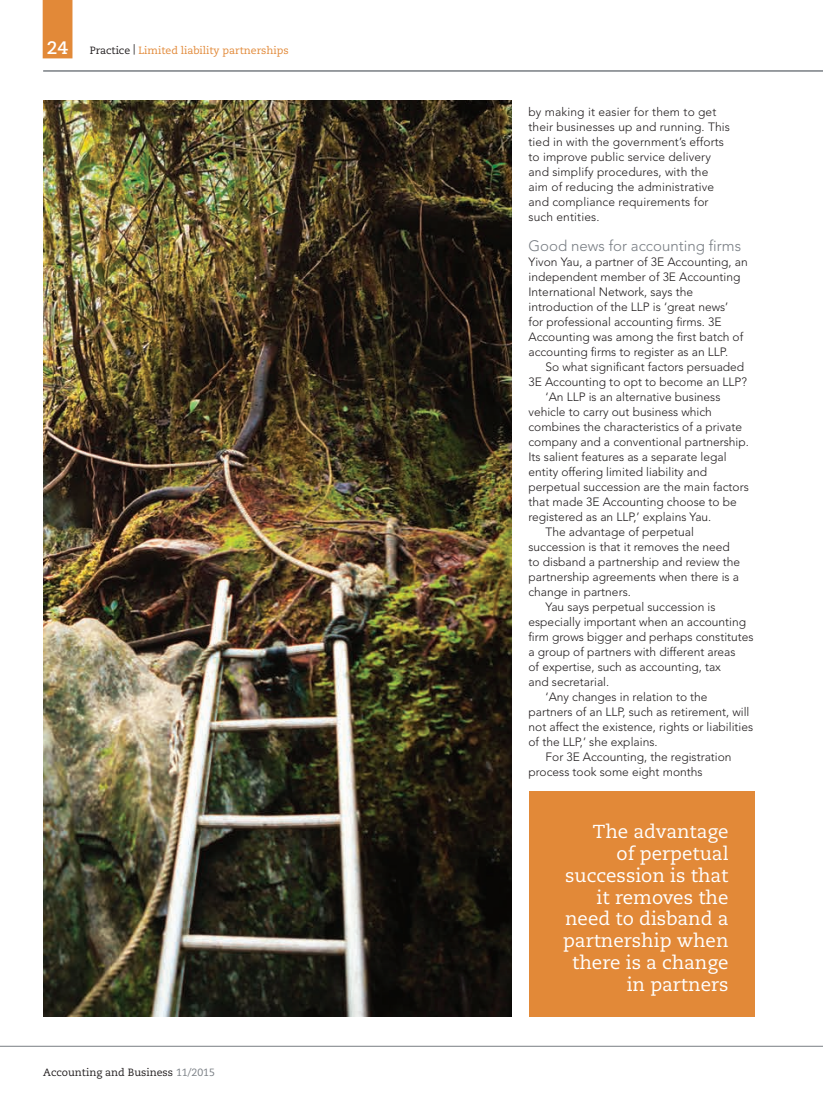
<style>
.page{position:relative;width:823px;height:1104px;background:#fff}
.page>*{position:absolute;margin:0;border:0;box-sizing:border-box;transform-origin:0 0}
.t1{font:18.75px/21.8px "Caecilia";color:#fff;text-align:right}
.t2{font:300 15px "Avenir LT Std";color:#787d83}
.t3{font:300 12px/15px "Avenir LT Std";color:#231f20}
.t4{font:10.5px "Caecilia";color:#e28938}
.t5{font:10.5px "Caecilia";color:#231f20}
.s1{font-weight:700;font-size:18px;color:#fff}
.s2{color:#231f20}
.s3{color:#787d83}
</style>
<div class="page">
<img style="left:43px;top:101px;width:468px;height:914px">
<div style="left:528px;top:791px;width:225px;height:225px;background:#e28938"></div>
<div style="left:43px;top:0;width:29px;height:58px;background:#e28938"></div>
<hr style="left:43px;top:71px;width:774px;height:1px;background:#787d83">
<hr style="left:0;top:1045px;width:817px;height:1px;background:#787d83">
<p class="t4" style="left:47px;top:44px;width:243px"><span class="s1">24</span> <span class="s2">Practice |</span> Limited liability partnerships</p>
<p class="t5" style="left:43px;top:1066px;width:173px">Accounting and Business <span class="s3">11/2015</span></p>
<p class="t3" style="left:528px;top:104px;width:203px">by making it easier for them to get their businesses up and running. This tied in with the government’s efforts to improve public service delivery and simplify procedures, with the aim of reducing the administrative and compliance requirements for such entities.</p>
<p class="t2" style="left:528px;top:237px;width:214px">Good news for accounting firms</p>
<p class="t3" style="left:528px;top:254px;width:220px">Yivon Yau, a partner of 3E Accounting, an independent member of 3E Accounting International Network, says the introduction of the LLP is ‘great news’<br>for professional accounting firms. 3E Accounting was among the first batch of accounting firms to register as an LLP.</p>
<p class="t3" style="left:545px;top:359px;width:200px">So what significant factors persuaded</p>
<p class="t3" style="left:528px;top:374px;width:220px">3E Accounting to opt to become an LLP?</p>
<p class="t3" style="left:545px;top:389px;width:176px">‘An LLP is an alternative business</p>
<p class="t3" style="left:528px;top:404px;width:185px">vehicle to carry out business which</p>
<p class="t3" style="left:528px;top:419px;width:215px">combines the characteristics of a private</p>
<p class="t3" style="left:528px;top:434px;width:222px">company and a conventional partnership.</p>
<p class="t3" style="left:528px;top:449px;width:199px">Its salient features as a separate legal</p>
<p class="t3" style="left:528px;top:464px;width:180px">entity offering limited liability and</p>
<p class="t3" style="left:528px;top:479px;width:222px">perpetual succession are the main factors</p>
<p class="t3" style="left:528px;top:494px;width:210px">that made 3E Accounting choose to be</p>
<p class="t3" style="left:528px;top:509px;width:184px">registered as an LLP,’ explains Yau.</p>
<p class="t3" style="left:545px;top:524px;width:150px">The advantage of perpetual</p>
<p class="t3" style="left:528px;top:539px;width:203px">succession is that it removes the need</p>
<p class="t3" style="left:528px;top:554px;width:213px">to disband a partnership and review the</p>
<p class="t3" style="left:528px;top:569px;width:212px">partnership agreements when there is a</p>
<p class="t3" style="left:528px;top:584px;width:104px">change in partners.</p>
<p class="t3" style="left:545px;top:599px;width:171px">Yau says perpetual succession is</p>
<p class="t3" style="left:528px;top:614px;width:219px">especially important when an accounting</p>
<p class="t3" style="left:528px;top:629px;width:226px">firm grows bigger and perhaps constitutes</p>
<p class="t3" style="left:528px;top:644px;width:208px">a group of partners with different areas</p>
<p class="t3" style="left:528px;top:659px;width:194px">of expertise, such as accounting, tax</p>
<p class="t3" style="left:528px;top:674px;width:82px">and secretarial.</p>
<p class="t3" style="left:545px;top:689px;width:163px">‘Any changes in relation to the</p>
<p class="t3" style="left:528px;top:704px;width:222px">partners of an LLP, such as retirement, will</p>
<p class="t3" style="left:528px;top:719px;width:226px">not affect the existence, rights or liabilities</p>
<p class="t3" style="left:528px;top:734px;width:130px">of the LLP,’ she explains.</p>
<p class="t3" style="left:545px;top:749px;width:187px">For 3E Accounting, the registration</p>
<p class="t3" style="left:528px;top:764px;width:175px">process took some eight months</p>
<h1 class="t1" style="left:562px;top:821px;width:167px">The advantage<br>of perpetual succession is that it removes the need to disband a partnership when there is a change in partners</h1>
</div>
